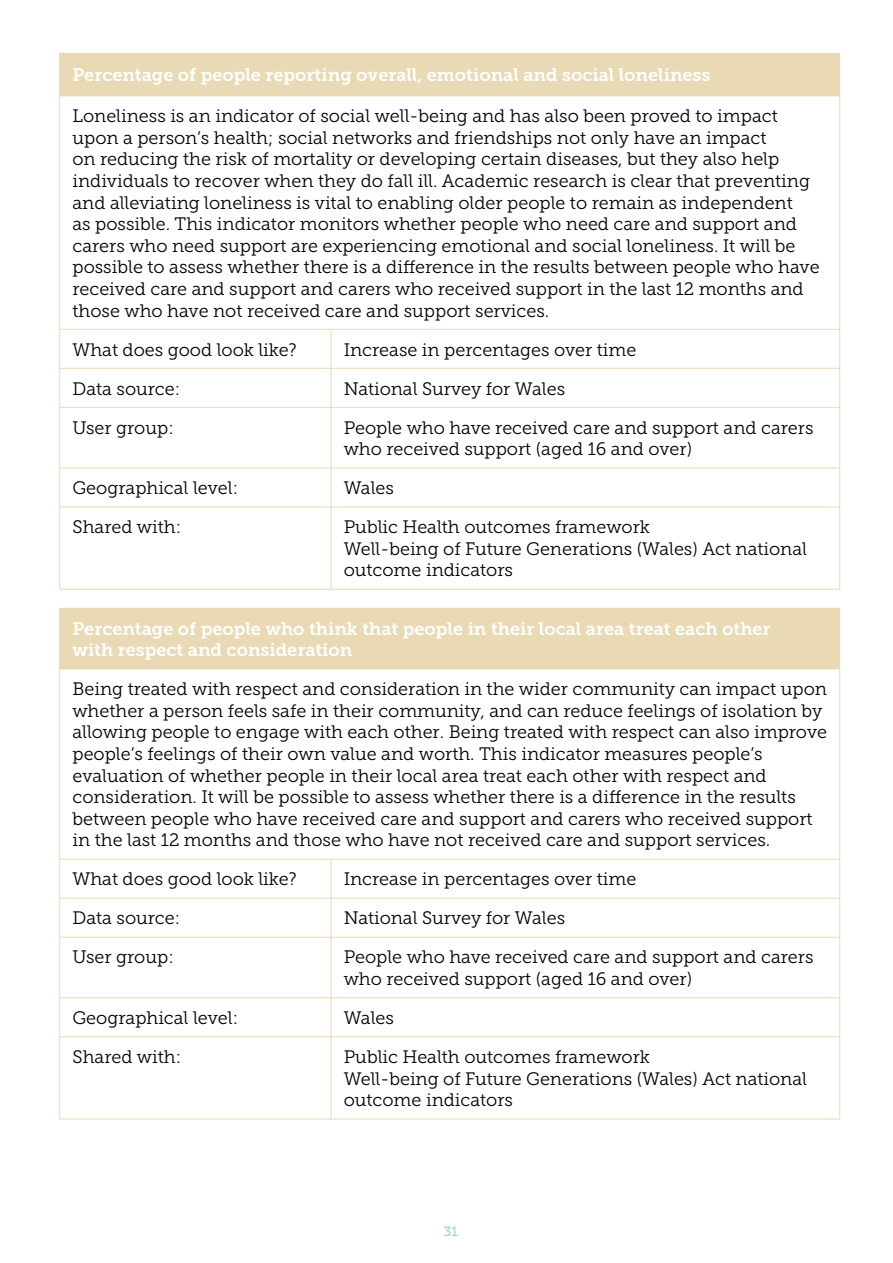
<style>
.page{position:relative;width:893px;height:1263px;background:#fff}
.page>*{position:absolute;margin:0;border:0;box-sizing:border-box;transform-origin:0 0}
.Main_Text{font:18px/21.6px "Museo Slab 300";color:#000}
.H4_Table_Heading{font:18px/21.6px "Museo Slab 700";color:#fff}
.t1{font:13.5px "Museo Slab 500";color:#93d8cd}
</style>
<div class="page">
<div style="left:60px;top:53px;width:780px;height:43px;background:#e9dab5"></div>
<hr style="left:59px;top:54px;width:1px;height:42px;background:#e9dab5">
<hr style="left:60px;top:96px;width:271px;height:1px;background:#e9dab5">
<hr style="left:59px;top:96px;width:1px;height:233px;background:#e9dab5">
<hr style="left:331px;top:96px;width:509px;height:1px;background:#e9dab5">
<hr style="left:839px;top:96px;width:1px;height:233px;background:#e9dab5">
<hr style="left:60px;top:329px;width:271px;height:1px;background:#e9dab5">
<hr style="left:59px;top:329px;width:1px;height:39px;background:#e9dab5">
<hr style="left:331px;top:329px;width:509px;height:1px;background:#e9dab5">
<hr style="left:331px;top:329px;width:1px;height:39px;background:#e9dab5">
<hr style="left:839px;top:329px;width:1px;height:39px;background:#e9dab5">
<hr style="left:60px;top:368px;width:271px;height:1px;background:#e9dab5">
<hr style="left:59px;top:368px;width:1px;height:39px;background:#e9dab5">
<hr style="left:331px;top:368px;width:509px;height:1px;background:#e9dab5">
<hr style="left:331px;top:368px;width:1px;height:39px;background:#e9dab5">
<hr style="left:839px;top:368px;width:1px;height:39px;background:#e9dab5">
<hr style="left:60px;top:407px;width:271px;height:1px;background:#e9dab5">
<hr style="left:59px;top:407px;width:1px;height:61px;background:#e9dab5">
<hr style="left:331px;top:407px;width:509px;height:1px;background:#e9dab5">
<hr style="left:331px;top:407px;width:1px;height:61px;background:#e9dab5">
<hr style="left:839px;top:407px;width:1px;height:61px;background:#e9dab5">
<hr style="left:60px;top:468px;width:271px;height:1px;background:#e9dab5">
<hr style="left:59px;top:468px;width:1px;height:39px;background:#e9dab5">
<hr style="left:331px;top:468px;width:509px;height:1px;background:#e9dab5">
<hr style="left:331px;top:468px;width:1px;height:39px;background:#e9dab5">
<hr style="left:839px;top:468px;width:1px;height:39px;background:#e9dab5">
<hr style="left:60px;top:507px;width:271px;height:1px;background:#e9dab5">
<hr style="left:59px;top:507px;width:1px;height:82px;background:#e9dab5">
<hr style="left:331px;top:507px;width:509px;height:1px;background:#e9dab5">
<hr style="left:331px;top:507px;width:1px;height:82px;background:#e9dab5">
<hr style="left:839px;top:507px;width:1px;height:82px;background:#e9dab5">
<hr style="left:60px;top:589px;width:271px;height:1px;background:#e9dab5">
<hr style="left:331px;top:589px;width:509px;height:1px;background:#e9dab5">
<div style="left:60px;top:608px;width:780px;height:61px;background:#e9dab5"></div>
<hr style="left:59px;top:608px;width:1px;height:61px;background:#e9dab5">
<hr style="left:60px;top:669px;width:271px;height:1px;background:#e9dab5">
<hr style="left:59px;top:669px;width:1px;height:190px;background:#e9dab5">
<hr style="left:331px;top:669px;width:509px;height:1px;background:#e9dab5">
<hr style="left:839px;top:669px;width:1px;height:190px;background:#e9dab5">
<hr style="left:60px;top:859px;width:271px;height:1px;background:#e9dab5">
<hr style="left:59px;top:859px;width:1px;height:39px;background:#e9dab5">
<hr style="left:331px;top:859px;width:509px;height:1px;background:#e9dab5">
<hr style="left:331px;top:859px;width:1px;height:39px;background:#e9dab5">
<hr style="left:839px;top:859px;width:1px;height:39px;background:#e9dab5">
<hr style="left:60px;top:898px;width:271px;height:1px;background:#e9dab5">
<hr style="left:59px;top:898px;width:1px;height:39px;background:#e9dab5">
<hr style="left:331px;top:898px;width:509px;height:1px;background:#e9dab5">
<hr style="left:331px;top:898px;width:1px;height:39px;background:#e9dab5">
<hr style="left:839px;top:898px;width:1px;height:39px;background:#e9dab5">
<hr style="left:60px;top:937px;width:271px;height:1px;background:#e9dab5">
<hr style="left:59px;top:937px;width:1px;height:61px;background:#e9dab5">
<hr style="left:331px;top:937px;width:509px;height:1px;background:#e9dab5">
<hr style="left:331px;top:937px;width:1px;height:61px;background:#e9dab5">
<hr style="left:839px;top:937px;width:1px;height:61px;background:#e9dab5">
<hr style="left:60px;top:997px;width:271px;height:1px;background:#e9dab5">
<hr style="left:59px;top:998px;width:1px;height:39px;background:#e9dab5">
<hr style="left:331px;top:997px;width:509px;height:1px;background:#e9dab5">
<hr style="left:331px;top:998px;width:1px;height:39px;background:#e9dab5">
<hr style="left:839px;top:998px;width:1px;height:39px;background:#e9dab5">
<hr style="left:60px;top:1036px;width:271px;height:1px;background:#e9dab5">
<hr style="left:59px;top:1037px;width:1px;height:82px;background:#e9dab5">
<hr style="left:331px;top:1036px;width:509px;height:1px;background:#e9dab5">
<hr style="left:331px;top:1037px;width:1px;height:82px;background:#e9dab5">
<hr style="left:839px;top:1037px;width:1px;height:82px;background:#e9dab5">
<hr style="left:60px;top:1119px;width:271px;height:1px;background:#e9dab5">
<hr style="left:331px;top:1119px;width:509px;height:1px;background:#e9dab5">
<h4 class="H4_Table_Heading" style="left:72px;top:64px;width:639px">Percentage of people reporting overall, emotional and social loneliness</h4>
<p class="Main_Text" style="left:72px;top:105px;width:749px">Loneliness is an indicator of social well-being and has also been proved to impact upon a person’s health; social networks and friendships not only have an impact<br>on reducing the risk of mortality or developing certain diseases, but they also help individuals to recover when they do fall ill. Academic research is clear that preventing and alleviating loneliness is vital to enabling older people to remain as independent<br>as possible. This indicator monitors whether people who need care and support and carers who need support are experiencing emotional and social loneliness. It will be possible to assess whether there is a difference in the results between people who have received care and support and carers who received support in the last 12 months and those who have not received care and support services.</p>
<p class="Main_Text" style="left:72px;top:339px;width:226px">What does good look like?</p>
<p class="Main_Text" style="left:344px;top:339px;width:294px">Increase in percentages over time</p>
<p class="Main_Text" style="left:72px;top:378px;width:109px">Data source:</p>
<p class="Main_Text" style="left:344px;top:378px;width:223px">National Survey for Wales</p>
<p class="Main_Text" style="left:72px;top:417px;width:103px">User group:</p>
<p class="Main_Text" style="left:344px;top:417px;width:471px">People who have received care and support and carers who received support (aged 16 and over)</p>
<p class="Main_Text" style="left:72px;top:477px;width:167px">Geographical level:</p>
<p class="Main_Text" style="left:344px;top:477px;width:52px">Wales</p>
<p class="Main_Text" style="left:72px;top:516px;width:110px">Shared with:</p>
<p class="Main_Text" style="left:344px;top:516px;width:465px">Public Health outcomes framework<br>Well-being of Future Generations (Wales) Act national outcome indicators</p>
<h4 class="H4_Table_Heading" style="left:72px;top:618px;width:700px">Percentage of people who think that people in their local area treat each other with respect and consideration</h4>
<p class="Main_Text" style="left:72px;top:678px;width:756px">Being treated with respect and consideration in the wider community can impact upon whether a person feels safe in their community, and can reduce feelings of isolation by allowing people to engage with each other. Being treated with respect can also improve people’s feelings of their own value and worth. This indicator measures people’s evaluation of whether people in their local area treat each other with respect and consideration. It will be possible to assess whether there is a difference in the results between people who have received care and support and carers who received support in the last 12 months and those who have not received care and support services.</p>
<p class="Main_Text" style="left:72px;top:868px;width:226px">What does good look like?</p>
<p class="Main_Text" style="left:344px;top:868px;width:294px">Increase in percentages over time</p>
<p class="Main_Text" style="left:72px;top:907px;width:109px">Data source:</p>
<p class="Main_Text" style="left:344px;top:907px;width:223px">National Survey for Wales</p>
<p class="Main_Text" style="left:72px;top:946px;width:103px">User group:</p>
<p class="Main_Text" style="left:344px;top:946px;width:471px">People who have received care and support and carers who received support (aged 16 and over)</p>
<p class="Main_Text" style="left:72px;top:1007px;width:167px">Geographical level:</p>
<p class="Main_Text" style="left:344px;top:1007px;width:52px">Wales</p>
<p class="Main_Text" style="left:72px;top:1046px;width:110px">Shared with:</p>
<p class="Main_Text" style="left:344px;top:1046px;width:465px">Public Health outcomes framework<br>Well-being of Future Generations (Wales) Act national outcome indicators</p>
<p class="t1" style="left:444px;top:1223px;width:16px">31</p>
</div>
